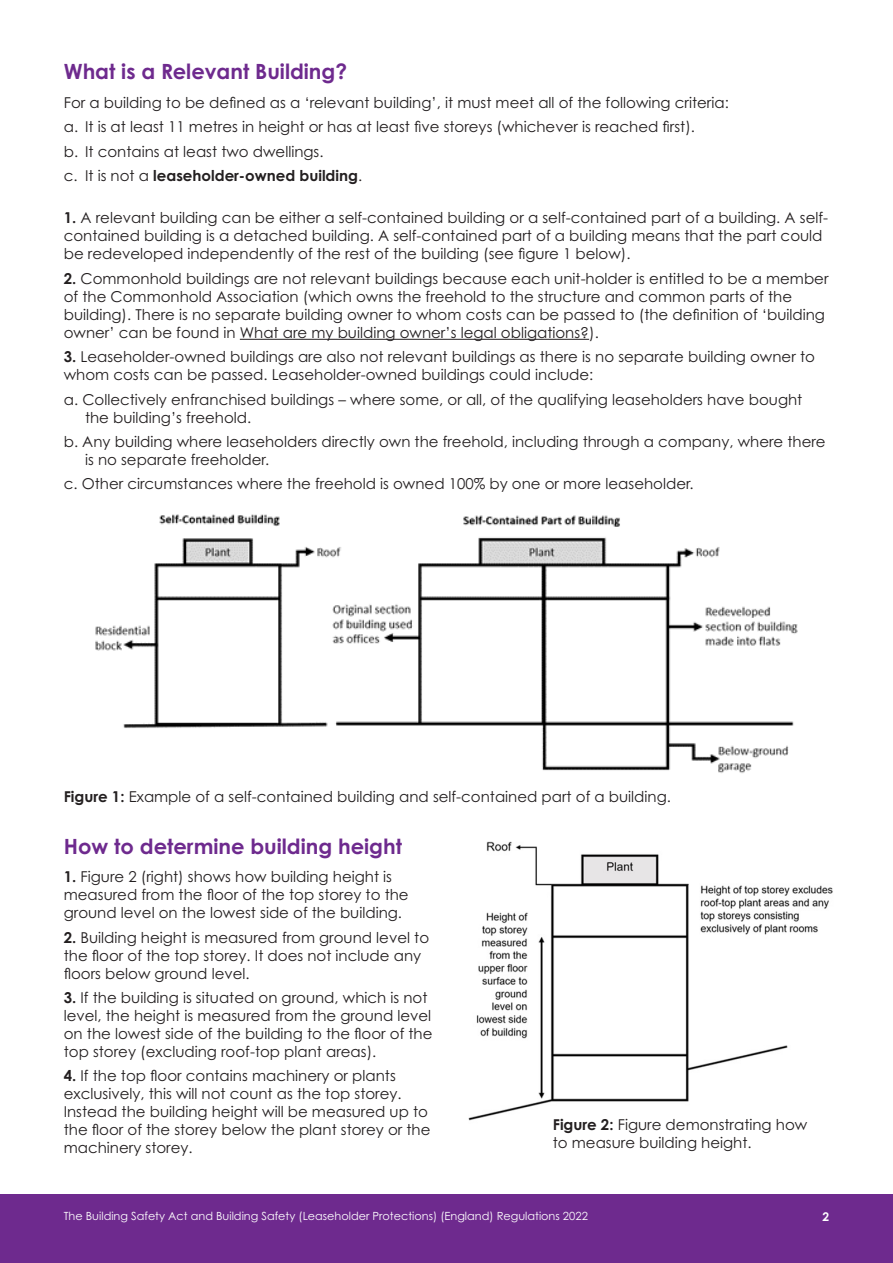
<style>
.page{position:relative;width:893px;height:1263px;background:#fff}
.page>*{position:absolute;margin:0;border:0;box-sizing:border-box;transform-origin:0 0}
.Section_Headings{font:700 21px "Century Gothic Pro";color:#6e2a8e}
.Body{font:15px/18px "Century Gothic Pro";color:#231f20}
.Body_Indent{font:15px/18px "Century Gothic Pro";color:#231f20}
.Body-2{font:700 15px "Century Gothic Pro";color:#231f20}
.t1{font:700 12px "Century Gothic Pro";color:#fff}
.t2{font:11.25px "Century Gothic Pro";color:#fff}
.s1{font-weight:400}
.s2{font-weight:700}
</style>
<div class="page">
<div style="left:0;top:1195px;width:893px;height:68px;background:#6e2a8e"></div>
<hr style="left:240px;top:339px;width:349px;height:1px;background:#231f20">
<img style="left:95px;top:514px;width:703px;height:259px">
<img style="left:468px;top:841px;width:365px;height:280px">
<p class="Section_Headings" style="left:64px;top:59px;width:285px">What is a Relevant Building?</p>
<p class="Body" style="left:64px;top:93px;width:667px">For a building to be defined as a ‘relevant building’, it must meet all of the following criteria:</p>
<p class="Body" style="left:64px;top:118px;width:633px">a. It is at least 11 metres in height or has at least five storeys (whichever is reached first).</p>
<p class="Body" style="left:64px;top:142px;width:261px">b. It contains at least two dwellings.</p>
<p class="Body-2" style="left:64px;top:166px;width:300px"><span class="s1">c. It is not a</span> leaseholder-owned building<span class="s1">.</span></p>
<p class="Body" style="left:64px;top:209px;width:766px"><span class="s2">1.</span> A relevant building can be either a self-contained building or a self-contained part of a building. A self&shy;contained building is a detached building. A self-contained part of a building means that the part could be redeveloped independently of the rest of the building (see figure 1 below).</p>
<p class="Body" style="left:64px;top:269px;width:766px"><span class="s2">2.</span> Commonhold buildings are not relevant buildings because each unit-holder is entitled to be a member of the Commonhold Association (which owns the freehold to the structure and common parts of the building). There is no separate building owner to whom costs can be passed to (the definition of ‘building owner’ can be found in What are my building owner’s legal obligations?).</p>
<p class="Body" style="left:64px;top:348px;width:753px"><span class="s2">3.</span> Leaseholder-owned buildings are also not relevant buildings as there is no separate building owner to whom costs can be passed. Leaseholder-owned buildings could include:</p>
<p class="Body_Indent" style="left:85px;top:390px;width:719px;text-indent:-21px">a. Collectively enfranchised buildings – where some, or all, of the qualifying leaseholders have bought the building’s freehold.</p>
<p class="Body_Indent" style="left:85px;top:432px;width:742px;text-indent:-21px">b. Any building where leaseholders directly own the freehold, including through a company, where there is no separate freeholder.</p>
<p class="Body_Indent" style="left:64px;top:475px;width:631px">c. Other circumstances where the freehold is owned 100% by one or more leaseholder.</p>
<p class="Body" style="left:64px;top:787px;width:609px"><span class="s2">Figure 1:</span> Example of a self-contained building and self-contained part of a building.</p>
<p class="Section_Headings" style="left:64px;top:833px;width:340px">How to determine building height</p>
<p class="Body" style="left:64px;top:867px;width:346px"><span class="s2">1.</span> Figure 2 (right) shows how building height is measured from the floor of the top storey to the ground level on the lowest side of the building.</p>
<p class="Body" style="left:64px;top:928px;width:367px"><span class="s2">2.</span> Building height is measured from ground level to the floor of the top storey. It does not include any floors below ground level.</p>
<p class="Body" style="left:64px;top:988px;width:370px"><span class="s2">3.</span> If the building is situated on ground, which is not level, the height is measured from the ground level on the lowest side of the building to the floor of the top storey (excluding roof-top plant areas).</p>
<p class="Body" style="left:64px;top:1067px;width:368px"><span class="s2">4.</span> If the top floor contains machinery or plants exclusively, this will not count as the top storey.<br>Instead the building height will be measured up to the floor of the storey below the plant storey or the machinery storey.</p>
<p class="Body" style="left:553px;top:1115px;width:256px"><span class="s2">Figure 2:</span> Figure demonstrating how to measure building height.</p>
<p class="t2" style="left:64px;top:1209px;width:526px">The Building Safety Act and Building Safety (Leaseholder Protections) (England) Regulations 2022</p>
<p class="t1" style="left:822px;top:1209px;width:8px">2</p>
</div>
